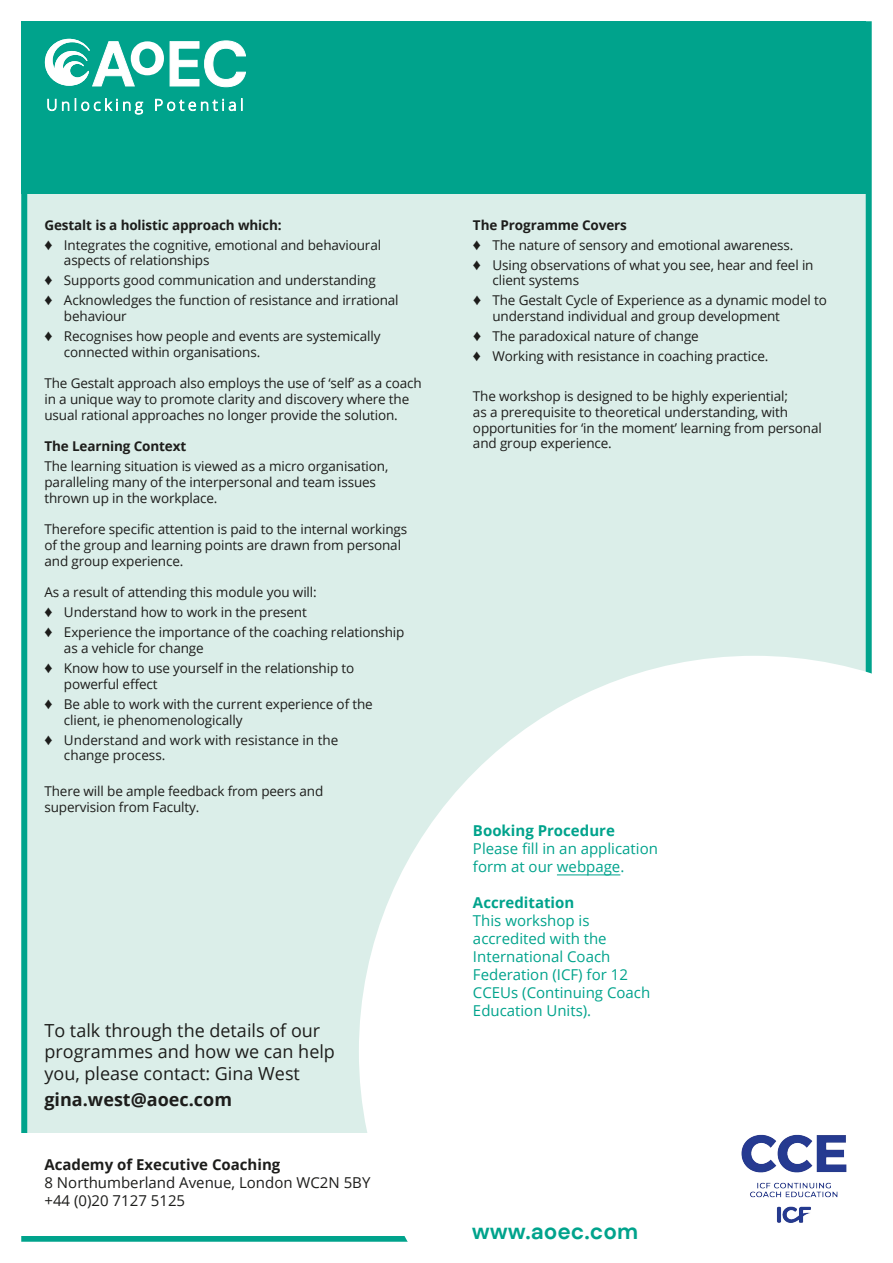
<style>
.page{position:relative;width:893px;height:1263px;background:#fff}
.page>*{position:absolute;margin:0;border:0;box-sizing:border-box;transform-origin:0 0}
.t1{font:700 22.5px "DM Sans";color:#00a38c}
.t2{font:18px/21.6px "Open Sans";color:#1d1d1b}
.t3{font:700 18px "Open Sans";color:#1d1d1b}
.t4{font:15px/18px "Open Sans";color:#00a38c}
.t5{font:15px/18px "Open Sans";color:#1d1d1b}
.t6{font:13.5px/15.8px "Open Sans";letter-spacing:-.01em;color:#1d1d1b}
.t7{font:700 13.5px "Open Sans";letter-spacing:-.01em;color:#1d1d1b}
.s1{font-weight:700}
</style>
<div class="page">
<div style="left:21px;top:21px;width:851px;height:1221px;background:#dbeee9;border:6px solid #00a38c"></div>
<div style="left:21px;top:21px;width:845px;height:173px;background:#00a38c"></div>
<svg style="left:48px;top:99px;width:8px;height:12px"></svg>
<svg style="left:62px;top:102px;width:7px;height:9px"></svg>
<svg style="left:82px;top:102px;width:18px;height:9px"></svg>
<svg style="left:106px;top:98px;width:12px;height:13px"></svg>
<svg style="left:124px;top:102px;width:19px;height:12px"></svg>
<svg style="left:156px;top:99px;width:79px;height:12px"></svg>
<svg style="left:45px;top:39px;width:201px;height:48px"></svg>
<svg style="left:359px;top:656px;width:512px;height:585px;background:#f9fcfb"></svg>
<div style="left:2px;top:1133px;width:870px;height:103px;background:#fff"></div>
<img style="left:738px;top:1128px;width:112px;height:95px">
<hr style="left:557px;top:874px;width:63px;height:1px;background:#00a38c">
<p class="t7" style="left:44px;top:215px;width:239px">Gestalt is a holistic approach which:</p>
<p class="t6" style="left:64px;top:236px;width:319px;text-indent:-19px">♦ Integrates the cognitive, emotional and behavioural aspects of relationships</p>
<p class="t6" style="left:44px;top:272px;width:333px">♦ Supports good communication and understanding</p>
<p class="t6" style="left:64px;top:292px;width:336px;text-indent:-19px">♦ Acknowledges the function of resistance and irrational behaviour</p>
<p class="t6" style="left:64px;top:328px;width:318px;text-indent:-19px">♦ Recognises how people and events are systemically connected within organisations.</p>
<p class="t6" style="left:44px;top:375px;width:379px">The Gestalt approach also employs the use of ‘self’ as a coach in a unique way to promote clarity and discovery where the usual rational approaches no longer provide the solution.</p>
<p class="t7" style="left:44px;top:437px;width:143px">The Learning Context</p>
<p class="t6" style="left:44px;top:458px;width:345px">The learning situation is viewed as a micro organisation, paralleling many of the interpersonal and team issues thrown up in the workplace.</p>
<p class="t6" style="left:44px;top:521px;width:364px">Therefore specific attention is paid to the internal workings of the group and learning points are drawn from personal and group experience.</p>
<p class="t6" style="left:44px;top:584px;width:274px">As a result of attending this module you will:</p>
<p class="t6" style="left:44px;top:604px;width:264px">♦ Understand how to work in the present</p>
<p class="t6" style="left:64px;top:624px;width:342px;text-indent:-19px">♦ Experience the importance of the coaching relationship as a vehicle for change</p>
<p class="t6" style="left:64px;top:660px;width:292px;text-indent:-19px">♦ Know how to use yourself in the relationship to powerful effect</p>
<p class="t6" style="left:64px;top:696px;width:310px;text-indent:-19px">♦ Be able to work with the current experience of the client, ie phenomenologically</p>
<p class="t6" style="left:64px;top:731px;width:276px;text-indent:-19px">♦ Understand and work with resistance in the change process.</p>
<p class="t6" style="left:44px;top:783px;width:280px">There will be ample feedback from peers and supervision from Faculty.</p>
<p class="t2" style="left:44px;top:1019px;width:292px">To talk through the details of our programmes and how we can help you, please contact: Gina West</p>
<p class="t3" style="left:44px;top:1086px;width:189px">gina.west@aoec.com</p>
<p class="t5" style="left:44px;top:1155px;width:327px"><span class="s1">Academy of Executive Coaching<br></span>8 Northumberland Avenue, London WC2N 5BY +44 (0)20 7127 5125</p>
<p class="t7" style="left:473px;top:215px;width:155px">The Programme Covers</p>
<p class="t6" style="left:473px;top:236px;width:322px">♦ The nature of sensory and emotional awareness.</p>
<p class="t6" style="left:492px;top:256px;width:323px;text-indent:-19px">♦ Using observations of what you see, hear and feel in client systems</p>
<p class="t6" style="left:492px;top:292px;width:336px;text-indent:-19px">♦ The Gestalt Cycle of Experience as a dynamic model to understand individual and group development</p>
<p class="t6" style="left:473px;top:328px;width:227px">♦ The paradoxical nature of change</p>
<p class="t6" style="left:473px;top:348px;width:297px">♦ Working with resistance in coaching practice.</p>
<p class="t6" style="left:473px;top:388px;width:350px">The workshop is designed to be highly experiential;<br>as a prerequisite to theoretical understanding, with opportunities for ‘in the moment’ learning from personal and group experience.</p>
<p class="t4" style="left:473px;top:821px;width:186px"><span class="s1">Booking Procedure<br></span>Please fill in an application form at our webpage.</p>
<p class="t4" style="left:473px;top:893px;width:179px"><span class="s1">Accreditation<br></span>This workshop is accredited with the<br>International Coach<br>Federation (ICF) for 12<br>CCEUs (Continuing Coach<br>Education Units).</p>
<p class="t1" style="left:472px;top:1216px;width:168px">www.aoec.com</p>
</div>
